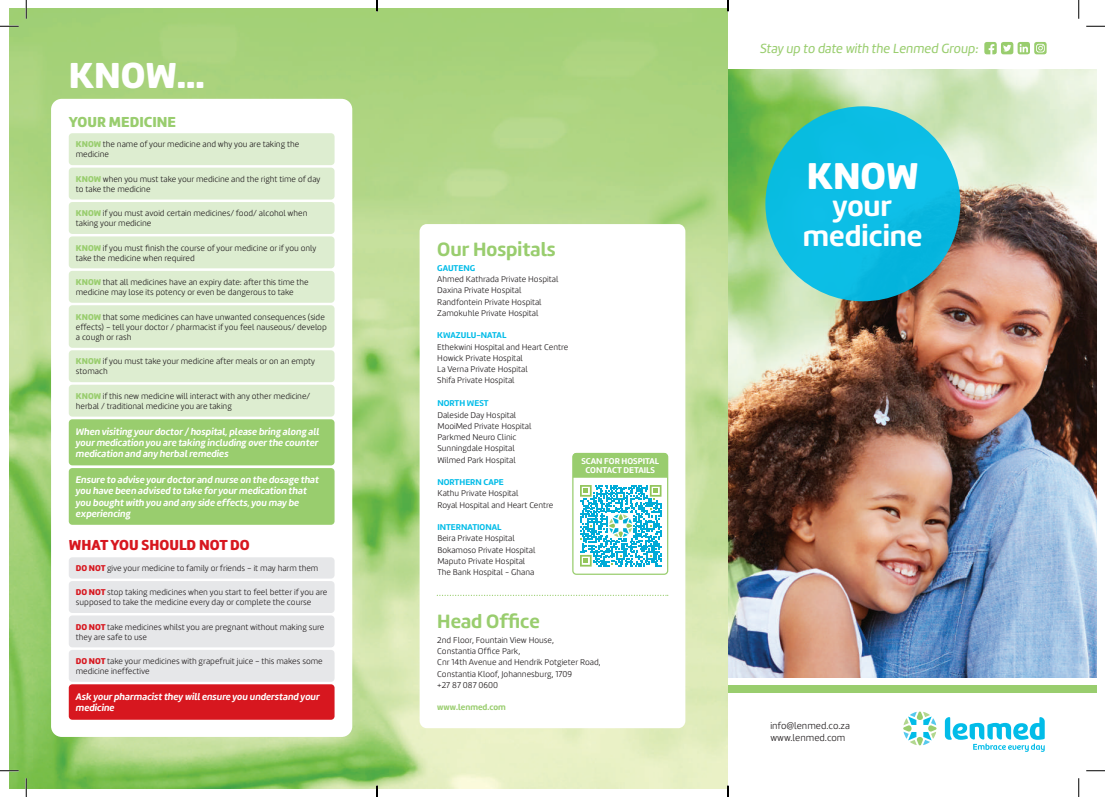
<style>
.page{position:relative;width:1105px;height:797px;background:#fff}
.page>*{position:absolute;margin:0;border:0;box-sizing:border-box;transform-origin:0 0}
.t1{font:38.75px "Amelia Rounded Black";color:#fff}
.t2{font:37.5px "Amelia Rounded Black";color:#fff}
.t3{font:700 30px/30px "Amelia Rounded";color:#fff;text-align:center}
.t4{font:700 20px "Amelia Rounded";color:#99cd6e}
.t5{font:15px "Amelia Rounded Black";color:#d7171f}
.t6{font:15px "Amelia Rounded Black";color:#99cd6e}
.t7{font:13.75px "Amelia Rounded Regular Oblicua";color:#99cd6e}
.t8{font:10px/11.2px "Amelia Rounded Bold Oblicua";color:#fff}
.t9{font:10px/12.5px "Amelia Rounded Light";color:#231f20}
.t10{font:8.75px/11.2px "Amelia Rounded Light";color:#231f20}
.t11{font:700 8.75px "Amelia Rounded";color:#02bce8}
.t12{font:700 8.75px/8.8px "Amelia Rounded";color:#fff;text-align:center}
.t13{font:700 8.75px "Amelia Rounded";color:#99cd6e}
.s1{font-family:"Amelia Rounded Black";color:#99cd6e}
.s2{font-family:"Amelia Rounded Black";color:#d7171f}
</style>
<div class="page">
<img style="left:10px;top:9px;width:1086px;height:779px">
<div style="left:51px;top:99px;width:301px;height:638px;background:#fff;border-radius:11px"></div>
<div style="left:69px;top:133px;width:266px;height:32px;background:#ddedd0;border-radius:4px"></div>
<div style="left:69px;top:684px;width:266px;height:35px;background:#d7171f;border-radius:4px"></div>
<div style="left:69px;top:419px;width:266px;height:46px;background:#99cd6e;border-radius:4px"></div>
<div style="left:69px;top:468px;width:266px;height:57px;background:#99cd6e;border-radius:4px"></div>
<div style="left:69px;top:650px;width:266px;height:31px;background:#e6e7e9;border-radius:4px"></div>
<div style="left:69px;top:615px;width:266px;height:32px;background:#e6e7e9;border-radius:4px"></div>
<div style="left:69px;top:581px;width:266px;height:32px;background:#e6e7e9;border-radius:4px"></div>
<div style="left:69px;top:557px;width:266px;height:21px;background:#e6e7e9;border-radius:4px"></div>
<div style="left:69px;top:385px;width:266px;height:31px;background:#ddedd0;border-radius:4px"></div>
<div style="left:69px;top:350px;width:266px;height:32px;background:#ddedd0;border-radius:4px"></div>
<div style="left:69px;top:305px;width:266px;height:43px;background:#ddedd0;border-radius:4px"></div>
<div style="left:69px;top:271px;width:266px;height:32px;background:#ddedd0;border-radius:4px"></div>
<div style="left:69px;top:236px;width:266px;height:32px;background:#ddedd0;border-radius:4px"></div>
<div style="left:69px;top:202px;width:266px;height:32px;background:#ddedd0;border-radius:4px"></div>
<div style="left:69px;top:168px;width:266px;height:31px;background:#ddedd0;border-radius:4px"></div>
<div style="left:765px;top:106px;width:195px;height:195px;background:#0cbde5;border-radius:50%"></div>
<div style="left:728px;top:9px;width:368px;height:60px;background:#fff"></div>
<div style="left:728px;top:678px;width:368px;height:110px;background:#fff"></div>
<div style="left:728px;top:685px;width:368px;height:7px;background:#99cd6e"></div>
<svg style="left:903px;top:711px;width:34px;height:34px"></svg>
<svg style="left:945px;top:717px;width:100px;height:34px"></svg>
<svg style="left:984px;top:42px;width:63px;height:12px"></svg>
<svg style="left:0;top:25px;width:19px;height:2px"></svg>
<svg style="left:1086px;top:25px;width:19px;height:2px"></svg>
<svg style="left:0;top:770px;width:19px;height:1px"></svg>
<svg style="left:1086px;top:770px;width:19px;height:1px"></svg>
<svg style="left:25px;top:0;width:2px;height:19px"></svg>
<svg style="left:25px;top:778px;width:2px;height:19px"></svg>
<svg style="left:1078px;top:0;width:1px;height:19px"></svg>
<svg style="left:1078px;top:778px;width:1px;height:19px"></svg>
<svg style="left:376px;top:0;width:2px;height:11px"></svg>
<svg style="left:376px;top:785px;width:2px;height:12px"></svg>
<svg style="left:727px;top:0;width:2px;height:11px"></svg>
<svg style="left:727px;top:785px;width:2px;height:12px"></svg>
<div style="left:420px;top:224px;width:265px;height:504px;background:#fff;border-radius:7px"></div>
<div style="left:572px;top:453px;width:96px;height:122px;border:1px solid #99cd6e;border-radius:4px"></div>
<div style="left:573px;top:453px;width:95px;height:25px;background:#99cd6e"></div>
<svg style="left:580px;top:485px;width:81px;height:81px"></svg>
<svg style="left:437px;top:594px;width:232px;height:2px"></svg>
<h2 class="t2" style="left:69px;top:51px;width:137px">KNOW...</h2>
<h3 class="t6" style="left:69px;top:112px;width:109px">YOUR MEDICINE</h3>
<p class="t10" style="left:76px;top:139px;width:225px;line-height:10px"><span class="s1">KNOW</span> the name of your medicine and why you are taking the medicine</p>
<p class="t10" style="left:76px;top:174px;width:246px;line-height:10px"><span class="s1">KNOW</span> when you must take your medicine and the right time of day to take the medicine</p>
<p class="t10" style="left:76px;top:208px;width:233px;line-height:10px"><span class="s1">KNOW</span> if you must avoid certain medicines/ food/ alcohol when taking your medicine</p>
<p class="t10" style="left:76px;top:242px;width:242px;line-height:10px"><span class="s1">KNOW</span> if you must finish the course of your medicine or if you only take the medicine when required</p>
<p class="t10" style="left:76px;top:277px;width:234px;line-height:10px"><span class="s1">KNOW</span> that all medicines have an expiry date: after this time the medicine may lose its potency or even be dangerous to take</p>
<p class="t10" style="left:76px;top:312px;width:252px;line-height:10px"><span class="s1">KNOW</span> that some medicines can have unwanted consequences (side effects) – tell your doctor / pharmacist if you feel nauseous/ develop a cough or rash</p>
<p class="t10" style="left:76px;top:356px;width:241px;line-height:10px"><span class="s1">KNOW</span> if you must take your medicine after meals or on an empty stomach</p>
<p class="t10" style="left:76px;top:391px;width:236px;line-height:10px"><span class="s1">KNOW</span> if this new medicine will interact with any other medicine/ herbal / traditional medicine you are taking</p>
<p class="t8" style="left:76px;top:425px;width:245px;text-align:justify">When visiting your doctor / hospital, please bring along all your medication you are taking including overthe counter medication and any herbal remedies</p>
<p class="t8" style="left:76px;top:474px;width:245px">Ensure to advise your doctor and nurse on the dosage that you have been advised to take for your medication that you bought with you and any side effects, you may be experiencing</p>
<h3 class="t5" style="left:69px;top:536px;width:182px">WHATYOU SHOULD NOT DO</h3>
<p class="t10" style="left:76px;top:562px;width:244px"><span class="s2">DO NOT</span> give your medicine to family or friends – it may harm them</p>
<p class="t10" style="left:76px;top:587px;width:253px;line-height:10px"><span class="s2">DO NOT</span> stop taking medicines when you start to feel better if you are supposed to take the medicine every day or complete the course</p>
<p class="t10" style="left:76px;top:621px;width:250px;line-height:10px"><span class="s2">DO NOT</span> take medicines whilst you are pregnant without making sure they are safe to use</p>
<p class="t10" style="left:76px;top:656px;width:248px;line-height:10px"><span class="s2">DO NOT</span> take your medicines with grapefruit juice – this makes some medicine ineffective</p>
<p class="t8" style="left:76px;top:690px;width:245px">Ask your pharmacist they will ensure you understand your medicine</p>
<h3 class="t4" style="left:437px;top:236px;width:120px">Our Hospitals</h3>
<p class="t11" style="left:437px;top:262px;width:39px">GAUTENG</p>
<p class="t10" style="left:437px;top:273px;width:122px">Ahmed Kathrada Private Hospital<br>Daxina Private Hospital<br>Randfontein Private Hospital<br>Zamokuhle Private Hospital</p>
<p class="t11" style="left:437px;top:330px;width:71px">KWAZULU-NATAL</p>
<p class="t10" style="left:437px;top:341px;width:133px">Ethekwini Hospital and Heart Centre<br>Howick Private Hospital<br>La Verna Private Hospital<br>Shifa Private Hospital</p>
<p class="t11" style="left:437px;top:398px;width:53px">NORTH WEST</p>
<p class="t10" style="left:437px;top:420px;width:95px">MooiMed Private Hospital</p>
<p class="t10" style="left:437px;top:409px;width:80px">Daleside Day Hospital</p>
<p class="t10" style="left:437px;top:431px;width:80px">Parkmed Neuro Clinic<br>Sunningdale Hospital<br>Wilmed Park Hospital</p>
<p class="t11" style="left:437px;top:476px;width:68px">NORTHERN CAPE</p>
<p class="t10" style="left:437px;top:488px;width:118px">Kathu Private Hospital<br>Royal Hospital and Heart Centre</p>
<p class="t11" style="left:437px;top:521px;width:66px">INTERNATIONAL</p>
<p class="t10" style="left:437px;top:544px;width:100px">Bokamoso Private Hospital</p>
<p class="t12" style="left:581px;top:456px;width:79px">SCAN FOR HOSPITAL<br>CONTACT DETAILS</p>
<p class="t10" style="left:437px;top:532px;width:79px">Beira Private Hospital</p>
<p class="t10" style="left:437px;top:555px;width:99px">Maputo Private Hospital<br>The Bank Hospital - Ghana</p>
<h3 class="t4" style="left:437px;top:608px;width:104px">Head Office</h3>
<p class="t10" style="left:437px;top:634px;width:165px">2nd Floor, Fountain View House,<br>Constantia Office Park,<br>Cnr 14th Avenue and Hendrik Potgieter Road,<br>Constantia Kloof, Johannesburg, 1709<br>+27 87 087 0600</p>
<p class="t13" style="left:437px;top:702px;width:70px">www.lenmed.com</p>
<h3 class="t7" style="left:760px;top:40px;width:220px">Stay up to date with the Lenmed Group:</h3>
<h1 class="t1" style="left:807px;top:151px;width:114px">KNOW</h1>
<h3 class="t3" style="left:803px;top:190px;width:121px">your medicine</h3>
<p class="t9" style="left:770px;top:719px;width:81px">info@lenmed.co.za www.lenmed.com</p>
</div>
